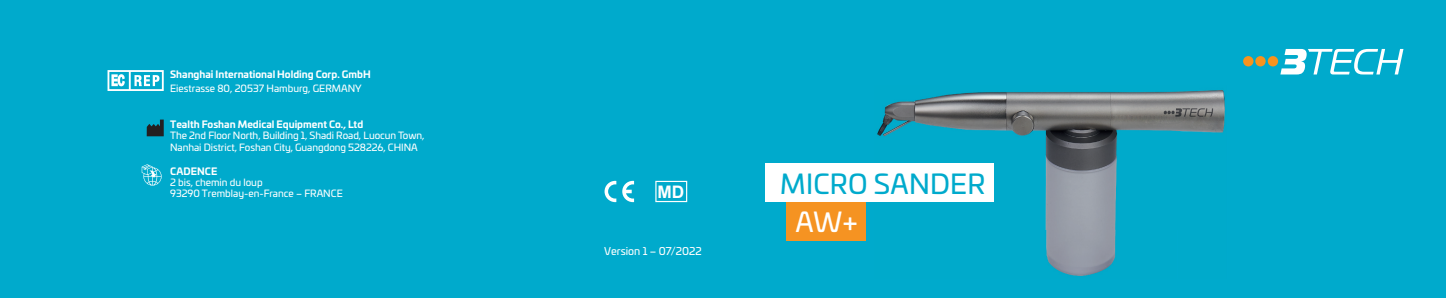
<style>
.page{position:relative;width:1446px;height:298px;background:#0ac}
.page>*{position:absolute;margin:0;border:0;box-sizing:border-box;transform-origin:0 0}
.t1{font:27px "Univia Pro";letter-spacing:.01em;color:#0ac}
.t2{font:27px "Univia Pro";color:#fff}
.t3{font:700 17.25px "Arial";color:#fff}
.t4{font:10.5px "Univia Pro";color:#fff}
.t5{font:9.75px/11.7px "Univia Pro";letter-spacing:-.005em;color:#fff}
.t6{font:700 9.75px "Univia Pro";color:#fff}
</style>
<div class="page">
<img style="left:877px;top:90px;width:348px;height:186px">
<svg style="left:1280px;top:49px;width:123px;height:25px"></svg>
<div style="left:1243px;top:56px;width:10px;height:10px;background:#f7931d;border-radius:50%"></div>
<div style="left:1255px;top:56px;width:10px;height:10px;background:#f7931d;border-radius:50%"></div>
<div style="left:1267px;top:56px;width:11px;height:10px;background:#f7931d;border-radius:50%"></div>
<svg style="left:108px;top:70px;width:56px;height:21px"></svg>
<svg style="left:147px;top:119px;width:17px;height:17px"></svg>
<svg style="left:142px;top:164px;width:20px;height:21px"></svg>
<div style="left:765px;top:163px;width:229px;height:39px;background:#fff"></div>
<div style="left:787px;top:202px;width:79px;height:38px;background:#f59322"></div>
<svg style="left:655px;top:181px;width:32px;height:21px"></svg>
<svg style="left:604px;top:181px;width:12px;height:21px"></svg>
<svg style="left:622px;top:181px;width:12px;height:21px"></svg>
<p class="t6" style="left:170px;top:67px;width:202px">Shanghai International Holding Corp. GmbH</p>
<p class="t5" style="left:170px;top:82px;width:193px">Eiestrasse 80, 20537 Hamburg, GERMANY</p>
<p class="t6" style="left:170px;top:116px;width:195px">Tealth Foshan Medical Equipment Co., Ltd</p>
<p class="t5" style="left:170px;top:129px;width:256px">The 2nd Floor North, Building 1, Shadi Road, Luocun Town,<br>Nanhai District, Foshan City, Guangdong 528226, CHINA</p>
<p class="t6" style="left:170px;top:163px;width:49px">CADENCE</p>
<p class="t5" style="left:170px;top:176px;width:174px;line-height:11.2px">2 bis, chemin du loup<br>93290 Tremblay-en-France – FRANCE</p>
<h2 class="t3" style="left:657px;top:180px;width:28px">MD</h2>
<p class="t4" style="left:604px;top:243px;width:99px">Version 1 – 07/2022</p>
<h1 class="t1" style="left:780px;top:163px;width:207px">MICRO SANDER</h1>
<h1 class="t2" style="left:795px;top:202px;width:64px">AW+</h1>
</div>
